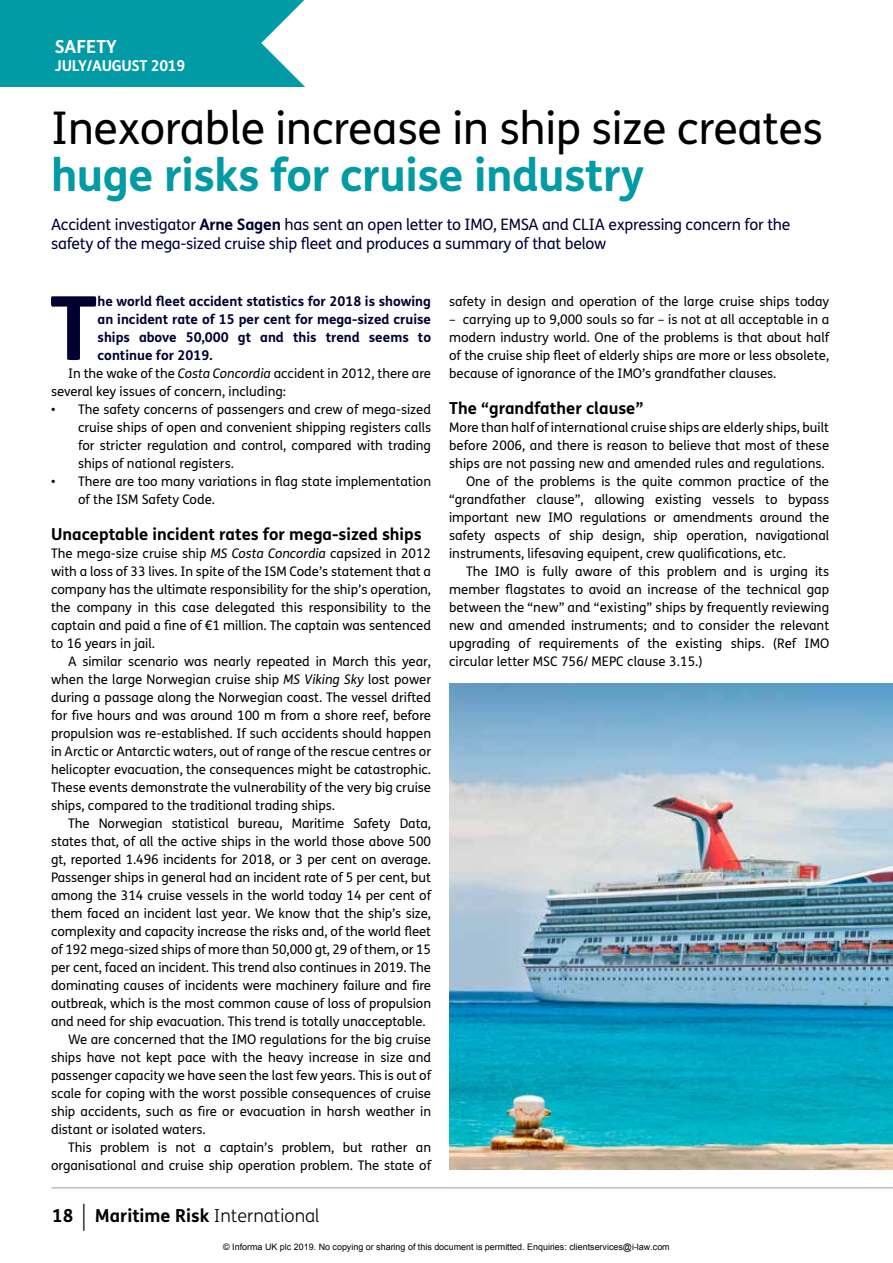
<style>
.page{position:relative;width:893px;height:1263px;background:#fff}
.page>*{position:absolute;margin:0;border:0;box-sizing:border-box;transform-origin:0 0}
.t1{font:700 88.5px "FS Me";color:#000031}
.t2{font:45px "FS Me";letter-spacing:-.01em;color:#000}
.t3{font:700 45px "FS Me";letter-spacing:-.01em;color:#009ba4}
.t4{font:700 18px "FS Me";color:#000}
.t5{font:700 18px "FS Me";color:#fff}
.t6{font:700 16.5px "FS Me";color:#000}
.t7{font:15.75px/19.5px "FS Me";letter-spacing:-.015em;color:#000031}
.t8{font:700 15px "FS Me";letter-spacing:-.02em;color:#fff}
.t9{font:700 13.5px/18px "FS Me";color:#000031;text-align:justify}
.t10{font:13.2px/18px "FS Me";color:#000;text-align:justify}
.t11{font:9px "Arial";color:#000}
.s1{font-weight:700}
.s2{font-style:italic}
.s3{font-family:"Myriad Pro";font-weight:300;font-size:27px}
.s4{font-weight:300}
</style>
<div class="page">
<div style="left:0;top:0;width:305px;height:87px;background:#009ba4"></div>
<svg style="left:261px;top:0;width:44px;height:87px"></svg>
<hr style="left:52px;top:1187px;width:841px;height:1px;background:#9d9d9c">
<img style="left:449px;top:684px;width:444px;height:485px">
<h3 class="t5" style="left:55px;top:33px;width:63px">SAFETY</h3>
<p class="t8" style="left:55px;top:54px;width:132px">JULY/AUGUST 2019</p>
<h2 class="t2" style="left:51px;top:98px;width:773px">Inexorable increase in ship size creates</h2>
<h2 class="t3" style="left:51px;top:140px;width:595px">huge risks for cruise industry</h2>
<p class="t7" style="left:51px;top:214px;width:741px">Accident investigator <span class="s1">Arne Sagen</span> has sent an open letter to IMO, EMSA and CLIA expressing concern for the safety of the mega-sized cruise ship fleet and produces a summary of that below</p>
<h1 class="t1" style="left:50px;top:260px;width:49px">T</h1>
<p class="t9" style="left:98px;top:292px;width:335px">he world fleet accident statistics for 2018 is showing an incident rate of 15 per cent for mega-sized cruise ships above 50,000 gt and this trend seems to continue for 2019.</p>
<p class="t10" style="left:51px;top:364px;width:382px;text-indent:17px">In the wake of the <span class="s2">Costa Concordia</span> accident in 2012, there are several key issues of concern, including:</p>
<p class="t10" style="left:78px;top:400px;width:355px;text-indent:-27px">• The safety concerns of passengers and crew of mega-sized cruise ships of open and convenient shipping registers calls for stricter regulation and control, compared with trading ships of national registers.</p>
<p class="t10" style="left:78px;top:472px;width:355px;text-indent:-27px">• There are too many variations in flag state implementation of the ISM Safety Code.</p>
<p class="t6" style="left:51px;top:521px;width:372px">Unaceptable incident rates for mega-sized ships</p>
<p class="t10" style="left:51px;top:544px;width:382px">The mega-size cruise ship <span class="s2">MS Costa Concordia</span> capsized in 2012 with a loss of 33 lives. In spite of the ISM Code’s statement that a company has the ultimate responsibility for the ship’s operation, the company in this case delegated this responsibility to the captain and paid a fine of €1 million. The captain was sentenced to 16 years in jail.</p>
<p class="t10" style="left:51px;top:652px;width:382px;text-indent:17px">A similar scenario was nearly repeated in March this year, when the large Norwegian cruise ship <span class="s2">MS Viking Sky</span> lost power during a passage along the Norwegian coast. The vessel drifted for five hours and was around 100 m from a shore reef, before propulsion was re-established. If such accidents should happen in Arctic or Antarctic waters, out of range of the rescue centres or helicopter evacuation, the consequences might be catastrophic.<br>These events demonstrate the vulnerability of the very big cruise ships, compared to the traditional trading ships.</p>
<p class="t10" style="left:68px;top:814px;width:365px">The Norwegian statistical bureau, Maritime Safety Data,</p>
<p class="t10" style="left:51px;top:832px;width:382px">states that, of all the active ships in the world those above 500</p>
<p class="t10" style="left:51px;top:850px;width:382px">gt, reported 1.496 incidents for 2018, or 3 per cent on average.</p>
<p class="t10" style="left:51px;top:868px;width:382px">Passenger ships in general had an incident rate of 5 per cent, but</p>
<p class="t10" style="left:51px;top:886px;width:382px">among the 314 cruise vessels in the world today 14 per cent of</p>
<p class="t10" style="left:51px;top:904px;width:382px">them faced an incident last year. We know that the ship’s size,</p>
<p class="t10" style="left:51px;top:922px;width:382px">complexity and capacity increase the risks and, of the world fleet</p>
<p class="t10" style="left:51px;top:940px;width:382px">of 192 mega-sized ships of more than 50,000 gt, 29 of them, or 15</p>
<p class="t10" style="left:51px;top:958px;width:382px">per cent, faced an incident. This trend also continues in 2019. The</p>
<p class="t10" style="left:51px;top:976px;width:382px">dominating causes of incidents were machinery failure and fire</p>
<p class="t10" style="left:51px;top:994px;width:382px">outbreak, which is the most common cause of loss of propulsion</p>
<p class="t10" style="left:51px;top:1012px;width:376px">and need for ship evacuation. This trend is totally unacceptable.</p>
<p class="t10" style="left:68px;top:1030px;width:365px">We are concerned that the IMO regulations for the big cruise</p>
<p class="t10" style="left:51px;top:1048px;width:382px">ships have not kept pace with the heavy increase in size and</p>
<p class="t10" style="left:51px;top:1066px;width:382px">passenger capacity we have seen the last few years. This is out of</p>
<p class="t10" style="left:51px;top:1084px;width:382px">scale for coping with the worst possible consequences of cruise</p>
<p class="t10" style="left:51px;top:1102px;width:382px">ship accidents, such as fire or evacuation in harsh weather in</p>
<p class="t10" style="left:51px;top:1120px;width:156px">distant or isolated waters.</p>
<p class="t10" style="left:68px;top:1138px;width:365px">This problem is not a captain’s problem, but rather an</p>
<p class="t10" style="left:51px;top:1156px;width:382px">organisational and cruise ship operation problem. The state of</p>
<h3 class="t4" style="left:52px;top:1202px;width:269px">18 <span class="s3">|</span> Maritime Risk <span class="s4">International</span></h3>
<p class="t10" style="left:449px;top:292px;width:382px">safety in design and operation of the large cruise ships today</p>
<p class="t10" style="left:449px;top:310px;width:382px">– carrying up to 9,000 souls so far – is not at all acceptable in a modern industry world. One of the problems is that about half of the cruise ship fleet of elderly ships are more or less obsolete, because of ignorance of the IMO’s grandfather clauses.</p>
<p class="t6" style="left:449px;top:395px;width:196px">The “grandfather clause”</p>
<p class="t10" style="left:449px;top:418px;width:382px">More than half of international cruise ships are elderly ships, built</p>
<p class="t10" style="left:449px;top:436px;width:382px">before 2006, and there is reason to believe that most of these</p>
<p class="t10" style="left:449px;top:454px;width:377px">ships are not passing new and amended rules and regulations.</p>
<p class="t10" style="left:466px;top:472px;width:364px">One of the problems is the quite common practice of the</p>
<p class="t10" style="left:449px;top:490px;width:382px">“grandfather clause”, allowing existing vessels to bypass</p>
<p class="t10" style="left:449px;top:508px;width:382px">important new IMO regulations or amendments around the</p>
<p class="t10" style="left:449px;top:526px;width:382px">safety aspects of ship design, ship operation, navigational</p>
<p class="t10" style="left:449px;top:544px;width:338px">instruments, lifesaving equipent, crew qualifications, etc.</p>
<p class="t10" style="left:466px;top:562px;width:365px">The IMO is fully aware of this problem and is urging its</p>
<p class="t10" style="left:449px;top:580px;width:382px">member flagstates to avoid an increase of the technical gap</p>
<p class="t10" style="left:449px;top:598px;width:382px">between the “new” and “existing” ships by frequently reviewing</p>
<p class="t10" style="left:449px;top:616px;width:382px">new and amended instruments; and to consider the relevant</p>
<p class="t10" style="left:449px;top:634px;width:382px">upgrading of requirements of the existing ships. (Ref IMO</p>
<p class="t10" style="left:449px;top:652px;width:255px">circular letter MSC 756/ MEPC clause 3.15.)</p>
<p class="t11" style="left:223px;top:1241px;width:448px">© Informa UK plc 2019. No copying or sharing of this document is permitted. Enquiries: clientservices@i-law.com</p>
</div>
